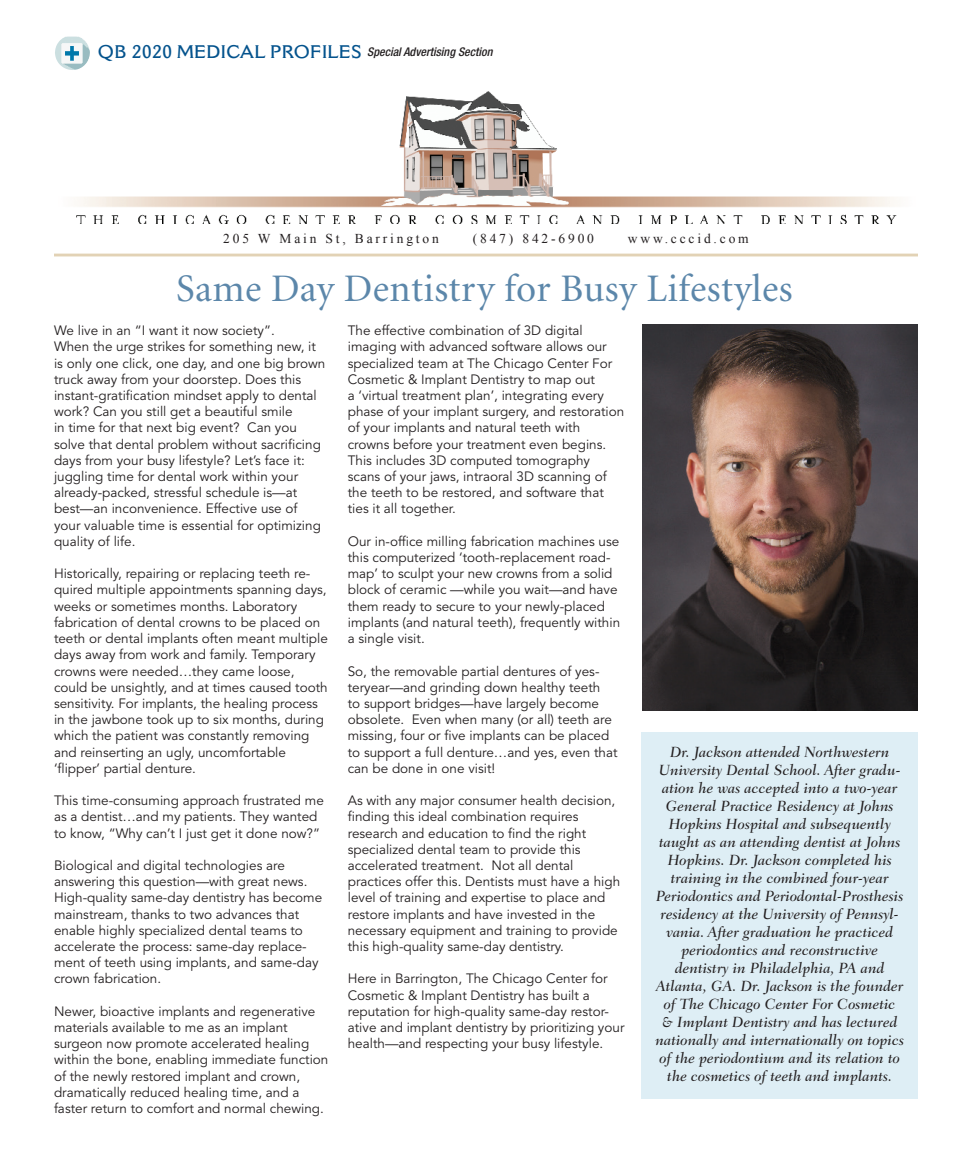
<style>
.page{position:relative;width:972px;height:1175px;background:#fff}
.page>*{position:absolute;margin:0;border:0;box-sizing:border-box;transform-origin:0 0}
.t1{font:39px "Minion";letter-spacing:.01em;color:#5c87aa}
._1-Column-Sidebar-Su{font:italic 500 15px/18px "Fairfield LT Std";color:#231f20;text-align:center}
.t2{font:13.5px/16.2px "Avenir LT Std";color:#231f20}
.t3{font:13.5px "Times New Roman";letter-spacing:.21em;color:#231f20}
.t4{font:italic 500 condensed 12px "Helvetica Neue LT Std";color:#231f20}
.s1{font-family:"Cantoria";font-weight:600;font-style:normal;font-stretch:normal;font-size:18px;color:#04538d}
</style>
<div class="page">
<div style="left:642px;top:732px;width:276px;height:366px;background:#deeef5"></div>
<hr style="left:54px;top:254px;width:864px;height:2px;background:#e2d2b5">
<img style="left:55px;top:37px;width:11px;height:20px">
<img style="left:642px;top:324px;width:276px;height:386px">
<img style="left:76px;top:91px;width:821px;height:132px">
<p class="t4" style="left:98px;top:44px;width:396px"><span class="s1">QB 2020 MEDICAL PROFILES</span> Special Advertising Section</p>
<p class="t3" style="left:223px;top:230px;width:217px">205 W Main St, Barrington</p>
<p class="t3" style="left:473px;top:230px;width:123px">(847) 842-6900</p>
<p class="t3" style="left:628px;top:230px;width:122px">www.cccid.com</p>
<p class="t1" style="left:176px;top:269px;width:618px">Same Day Dentistry for Busy Lifestyles</p>
<p class="t2" style="left:54px;top:323px;width:222px">We live in an “I want it now society”.</p>
<p class="t2" style="left:54px;top:339px;width:273px">When the urge strikes for something new, it is only one click, one day, and one big brown truck away from your doorstep. Does this instant-gratification mindset apply to dental work? Can you still get a beautiful smile<br>in time for that next big event? Can you solve that dental problem without sacrificing days from your busy lifestyle? Let’s face it: juggling time for dental work within your already-packed, stressful schedule is—at best—an inconvenience. Effective use of your valuable time is essential for optimizing quality of life.</p>
<p class="t2" style="left:54px;top:566px;width:275px">Historically, repairing or replacing teeth re&shy;quired multiple appointments spanning days, weeks or sometimes months. Laboratory fabrication of dental crowns to be placed on teeth or dental implants often meant multiple days away from work and family. Temporary crowns were needed…they came loose, could be unsightly, and at times caused tooth sensitivity. For implants, the healing process in the jawbone took up to six months, during which the patient was constantly removing and reinserting an ugly, uncomfortable ‘flipper’ partial denture.</p>
<p class="t2" style="left:54px;top:792px;width:271px">This time-consuming approach frustrated me as a dentist…and my patients. They wanted to know, “Why can’t I just get it done now?”</p>
<p class="t2" style="left:54px;top:857px;width:270px">Biological and digital technologies are answering this question—with great news.<br>High-quality same-day dentistry has become mainstream, thanks to two advances that enable highly specialized dental teams to accelerate the process: same-day replace&shy;ment of teeth using implants, and same-day crown fabrication.</p>
<p class="t2" style="left:54px;top:1003px;width:276px">Newer, bioactive implants and regenerative materials available to me as an implant surgeon now promote accelerated healing within the bone, enabling immediate function of the newly restored implant and crown, dramatically reduced healing time, and a faster return to comfort and normal chewing.</p>
<p class="t2" style="left:348px;top:323px;width:278px">The effective combination of 3D digital imaging with advanced software allows our specialized team at The Chicago Center For Cosmetic &amp; Implant Dentistry to map out<br>a ‘virtual treatment plan’, integrating every phase of your implant surgery, and restoration of your implants and natural teeth with crowns before your treatment even begins.<br>This includes 3D computed tomography scans of your jaws, intraoral 3D scanning of the teeth to be restored, and software that ties it all together.</p>
<p class="t2" style="left:348px;top:533px;width:274px">Our in-office milling fabrication machines use this computerized ‘tooth-replacement road&shy;map’ to sculpt your new crowns from a solid block of ceramic —while you wait—and have them ready to secure to your newly-placed implants (and natural teeth), frequently within a single visit.</p>
<p class="t2" style="left:348px;top:663px;width:271px">So, the removable partial dentures of yes&shy;teryear—and grinding down healthy teeth<br>to support bridges—have largely become obsolete. Even when many (or all) teeth are missing, four or five implants can be placed to support a full denture…and yes, even that can be done in one visit!</p>
<p class="t2" style="left:348px;top:792px;width:274px">As with any major consumer health decision, finding this ideal combination requires research and education to find the right specialized dental team to provide this accelerated treatment. Not all dental practices offer this. Dentists must have a high level of training and expertise to place and restore implants and have invested in the necessary equipment and training to provide this high-quality same-day dentistry.</p>
<p class="t2" style="left:348px;top:971px;width:278px">Here in Barrington, The Chicago Center for Cosmetic &amp; Implant Dentistry has built a reputation for high-quality same-day restor&shy;ative and implant dentistry by prioritizing your health—and respecting your busy lifestyle.</p>
<p class="_1-Column-Sidebar-Su" style="left:656px;top:743px;width:250px">Dr. Jackson attended Northwestern University Dental School. After gradu&shy;ation he was accepted into a two-year General Practice Residency at Johns Hopkins Hospital and subsequently taught as an attending dentist at Johns Hopkins. Dr. Jackson completed his training in the combined four-year Periodontics and Periodontal-Prosthesis residency at the University of Pennsyl&shy;vania. After graduation he practiced periodontics and reconstructive dentistry in Philadelphia, PA and Atlanta, GA. Dr. Jackson is the founder of The Chicago Center For Cosmetic<br>&amp; Implant Dentistry and has lectured nationally and internationally on topics of the periodontium and its relation to the cosmetics of teeth and implants.</p>
</div>
